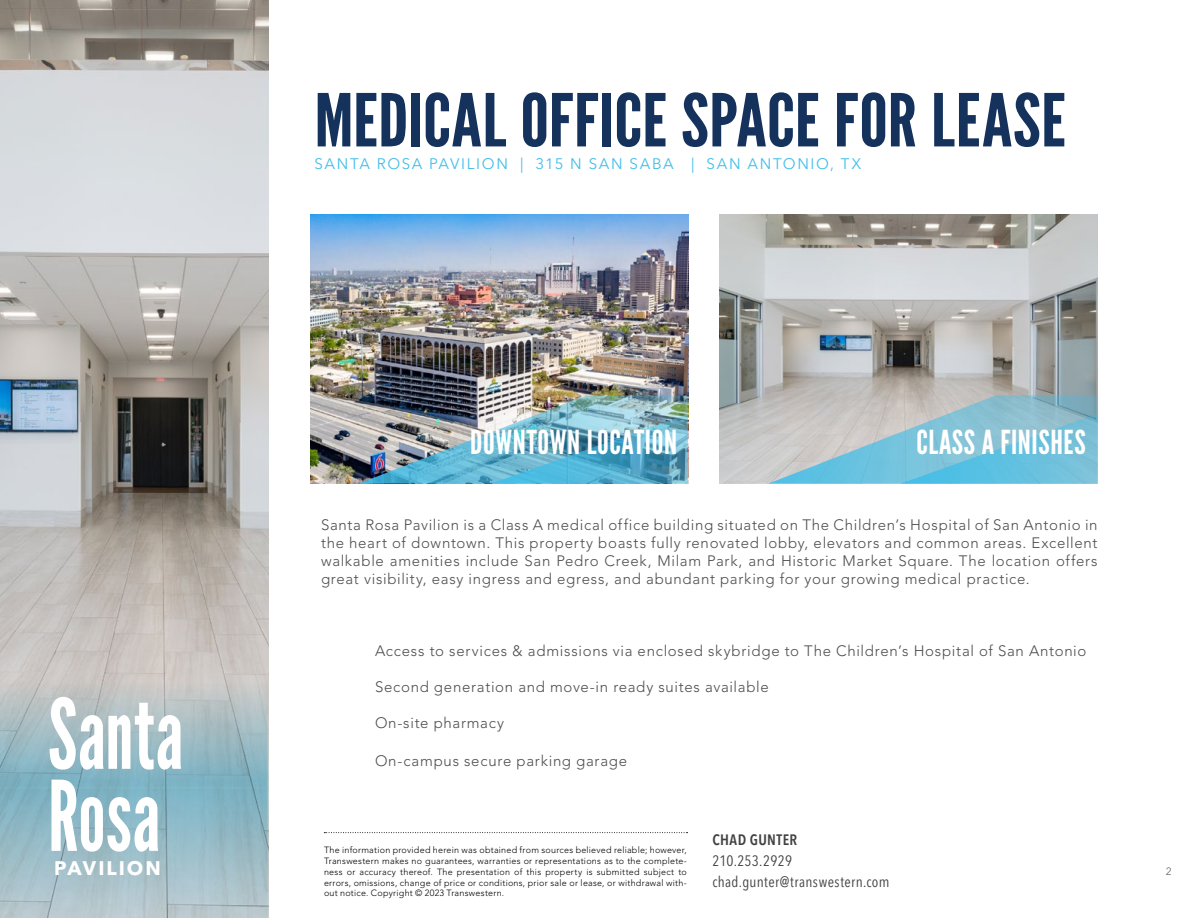
<style>
.page{position:relative;width:1188px;height:918px;background:#fff}
.page>*{position:absolute;margin:0;border:0;box-sizing:border-box;transform-origin:0 0}
.t1{font:96.9px "League Gothic";letter-spacing:.005em;color:#fff;scale:.88 1}
.t2{font:72.75px "League Gothic";letter-spacing:.005em;color:#15325c;scale:1.11 1}
.t3{font:33px "League Gothic";letter-spacing:.02em;color:#fff}
.t4{font:700 19.5px "Avenir Next LT Pro";letter-spacing:.1em;color:#fff}
.t5{font:15.15px "Avenir Next LT Pro";letter-spacing:.11em;color:#41bde9}
.t6{font:300 15px/18px "Avenir LT Std";letter-spacing:.045em;color:#4d4d4f;text-align:justify}
.t7{font:condensed 15px/21px "Avenir Next LT Pro";letter-spacing:.025em;color:#414042}
.t8{font:600 condensed 15px "Avenir Next LT Pro";letter-spacing:.03em;color:#414042}
.t9{font:10.5px "Avenir Next LT Pro";color:#696a6c}
.t10{font:300 9px/10.8px "Avenir LT Std";letter-spacing:.03em;color:#000;text-align:justify}
</style>
<div class="page">
<svg style="left:324px;top:832px;width:364px;height:1px"></svg>
<img style="left:0;top:0;width:269px;height:683px">
<svg style="left:0;top:683px;width:269px;height:235px;background:#9dbbc4"></svg>
<img style="left:310px;top:214px;width:379px;height:270px">
<img style="left:359px;top:396px;width:329px;height:88px">
<img style="left:719px;top:214px;width:379px;height:270px">
<svg style="left:768px;top:395px;width:330px;height:89px;background:#93c1d0"></svg>
<h1 class="t1" style="left:48px;top:677px;width:155px">Santa</h1>
<h1 class="t1" style="left:48px;top:759px;width:129px">Rosa</h1>
<h3 class="t4" style="left:54px;top:857px;width:108px">PAVILION</h3>
<h2 class="t2" style="left:314px;top:77px;width:679px">MEDICAL OFFICE SPACE FOR LEASE</h2>
<p class="t5" style="left:314px;top:155px;width:549px">SANTA ROSA PAVILION | 315 N SAN SABA | SAN ANTONIO, TX</p>
<h3 class="t3" style="left:470px;top:423px;width:208px">DOWNTOWN LOCATION</h3>
<h3 class="t3" style="left:917px;top:423px;width:171px">CLASS A FINISHES</h3>
<p class="t6" style="left:321px;top:516px;width:778px">Santa Rosa Pavilion is a Class A medical office building situated on The Children’s Hospital of San Antonio in the heart of downtown. This property boasts fully renovated lobby, elevators and common areas. Excellent walkable amenities include San Pedro Creek, Milam Park, and Historic Market Square. The location offers great visibility, easy ingress and egress, and abundant parking for your growing medical practice.</p>
<p class="t6" style="left:375px;top:642px;width:713px">Access to services &amp; admissions via enclosed skybridge to The Children’s Hospital of San Antonio</p>
<p class="t6" style="left:375px;top:678px;width:395px">Second generation and move-in ready suites available</p>
<p class="t6" style="left:375px;top:714px;width:131px">On-site pharmacy</p>
<p class="t6" style="left:375px;top:752px;width:254px">On-campus secure parking garage</p>
<p class="t10" style="left:324px;top:845px;width:364px">The information provided herein was obtained from sources believed reliable; however, Transwestern makes no guarantees, warranties or representations as to the complete&shy;ness or accuracy thereof. The presentation of this property is submitted subject to errors, omissions, change of price or conditions, prior sale or lease, or withdrawal with&shy;out notice. Copyright © 2023 Transwestern.</p>
<p class="t8" style="left:712px;top:830px;width:86px">CHAD GUNTER</p>
<p class="t7" style="left:712px;top:850px;width:179px">210.253.2929 chad.gunter@transwestern.com</p>
<p class="t9" style="left:1166px;top:865px;width:8px">2</p>
</div>
